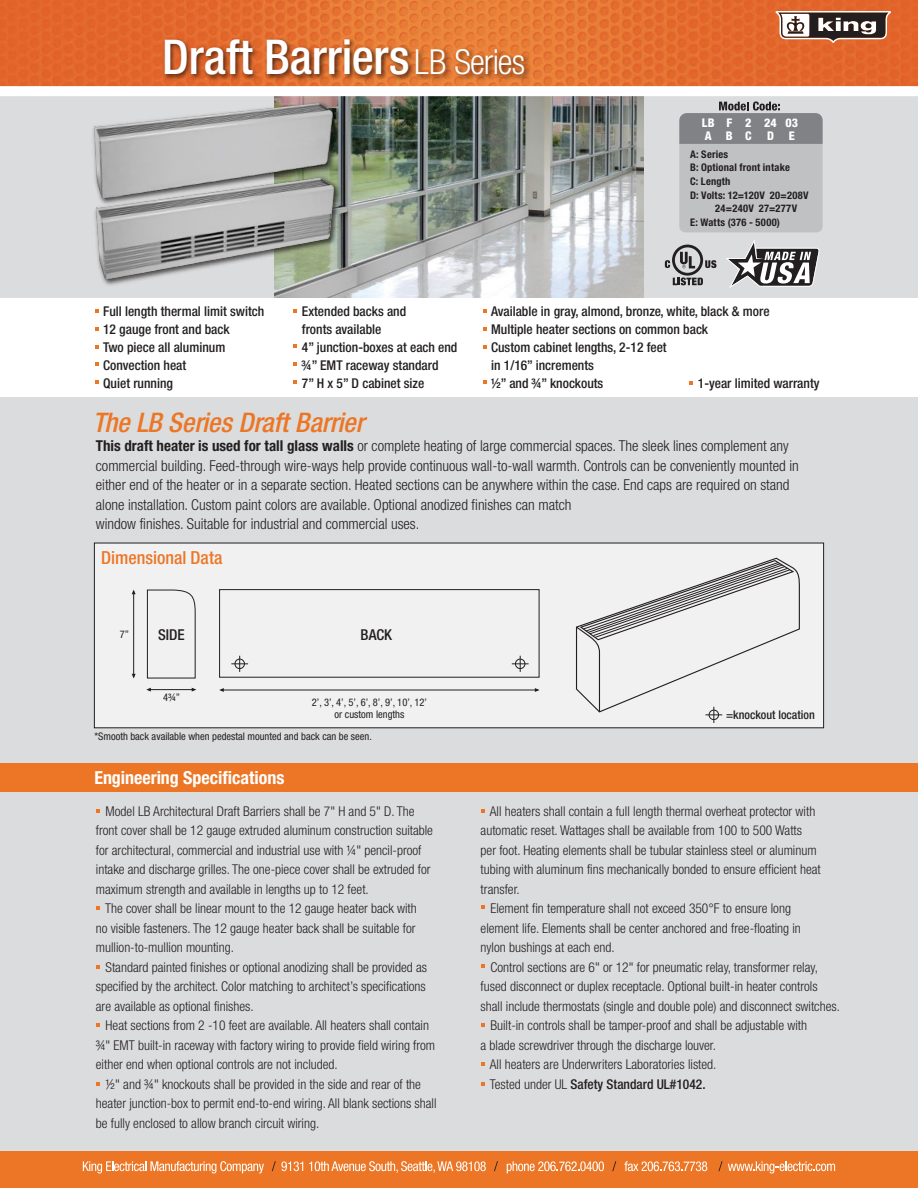
<style>
.page{position:relative;width:918px;height:1188px;background:#dbdcdd}
.page>*{position:absolute;margin:0;border:0;box-sizing:border-box;transform-origin:0 0}
.t1{font:500 condensed 48px "Helvetica Neue LT Std";color:#fff}
.t2{font:italic 500 condensed 27px "Helvetica Neue LT Std";letter-spacing:-.005em;color:#ec7625}
.t3{font:700 condensed 18px "Helvetica Neue LT Std";color:#fff}
.t4{font:500 condensed 18px "Helvetica Neue LT Std";color:#ec7625}
.t5{font:300 condensed 15px/19.5px "Helvetica Neue LT Std";color:#231f20}
.t6{font:500 condensed 15px "Helvetica Neue LT Std";color:#231f20}
.t7{font:300 condensed 13.5px/19.5px "Helvetica Neue LT Std";color:#231f20}
.t8{font:500 condensed 13.5px/18px "Helvetica Neue LT Std";color:#231f20}
.t9{font:500 condensed 12px "Helvetica Neue LT Std";color:#231f20}
.t10{font:800 condensed 12px/13.4px "Helvetica Neue LT Std";color:#fff}
.t11{font:condensed 10.5px/12.6px "Helvetica Neue LT Std";color:#231f20;text-align:center}
.t12{font:700 condensed 10.5px "Helvetica Neue LT Std";letter-spacing:.02em;color:#231f20}
.s1{font-weight:300;font-size:34.5px}
.s2{font-weight:700}
.s3{font-weight:300}
</style>
<div class="page">
<div style="left:0;top:1151px;width:918px;height:37px;background:#ec7625"></div>
<svg style="left:83px;top:1161px;width:181px;height:12px"></svg>
<svg style="left:309px;top:1161px;width:177px;height:12px"></svg>
<svg style="left:507px;top:1161px;width:97px;height:12px"></svg>
<svg style="left:624px;top:1161px;width:83px;height:10px"></svg>
<svg style="left:272px;top:1161px;width:31px;height:10px"></svg>
<svg style="left:494px;top:1161px;width:4px;height:10px"></svg>
<svg style="left:612px;top:1161px;width:4px;height:10px"></svg>
<svg style="left:718px;top:1161px;width:117px;height:12px"></svg>
<svg style="left:0;top:86px;width:918px;height:9px;background:#fefdfc"></svg>
<img style="left:0;top:0;width:918px;height:86px">
<svg style="left:775px;top:11px;width:116px;height:32px;background:#93776b"></svg>
<div style="left:0;top:763px;width:918px;height:29px;background:#ec7625"></div>
<div style="left:94px;top:543px;width:730px;height:185px;background:#f1f1f2"></div>
<svg style="left:665px;top:245px;width:51px;height:40px"></svg>
<svg style="left:96px;top:906px;width:4px;height:4px"></svg>
<svg style="left:96px;top:965px;width:4px;height:3px"></svg>
<svg style="left:96px;top:1082px;width:4px;height:4px"></svg>
<svg style="left:96px;top:1023px;width:4px;height:4px"></svg>
<svg style="left:96px;top:809px;width:4px;height:4px"></svg>
<svg style="left:481px;top:1062px;width:4px;height:4px"></svg>
<svg style="left:481px;top:1082px;width:4px;height:4px"></svg>
<svg style="left:481px;top:964px;width:4px;height:4px"></svg>
<svg style="left:481px;top:1023px;width:4px;height:4px"></svg>
<svg style="left:481px;top:905px;width:4px;height:4px"></svg>
<svg style="left:481px;top:809px;width:4px;height:4px"></svg>
<svg style="left:679px;top:101px;width:144px;height:131px;background:#b1b2b3"></svg>
<hr style="left:133px;top:591px;width:1px;height:86px;background:#231f20">
<hr style="left:148px;top:689px;width:47px;height:1px;background:#231f20">
<svg style="left:147px;top:589px;width:49px;height:90px"></svg>
<div style="left:219px;top:589px;width:320px;height:89px;border:1px solid #231f20"></div>
<hr style="left:221px;top:690px;width:317px;height:1px;background:#231f20">
<svg style="left:219px;top:688px;width:5px;height:4px"></svg>
<img style="left:275px;top:97px;width:368px;height:202px">
<img style="left:93px;top:98px;width:249px;height:74px">
<img style="left:94px;top:103px;width:239px;height:69px">
<img style="left:94px;top:172px;width:249px;height:117px">
<img style="left:96px;top:177px;width:238px;height:103px">
<hr style="left:0;top:95px;width:918px;height:1px;background:#fff">
<div style="left:0;top:299px;width:918px;height:98px;background:#fff"></div>
<svg style="left:726px;top:240px;width:94px;height:48px"></svg>
<svg style="left:293px;top:344px;width:4px;height:4px"></svg>
<svg style="left:293px;top:309px;width:4px;height:4px"></svg>
<svg style="left:293px;top:362px;width:4px;height:4px"></svg>
<svg style="left:293px;top:380px;width:4px;height:4px"></svg>
<svg style="left:96px;top:327px;width:3px;height:4px"></svg>
<svg style="left:96px;top:345px;width:3px;height:4px"></svg>
<svg style="left:96px;top:309px;width:3px;height:4px"></svg>
<svg style="left:96px;top:362px;width:3px;height:4px"></svg>
<svg style="left:96px;top:380px;width:3px;height:4px"></svg>
<svg style="left:483px;top:327px;width:4px;height:4px"></svg>
<svg style="left:483px;top:309px;width:4px;height:4px"></svg>
<svg style="left:483px;top:345px;width:4px;height:4px"></svg>
<svg style="left:483px;top:380px;width:4px;height:4px"></svg>
<svg style="left:690px;top:381px;width:3px;height:4px"></svg>
<svg style="left:576px;top:557px;width:224px;height:166px"></svg>
<svg style="left:512px;top:656px;width:17px;height:16px"></svg>
<svg style="left:231px;top:656px;width:17px;height:16px"></svg>
<img style="left:158px;top:30px;width:376px;height:63px">
<h1 class="t1" style="left:162px;top:28px;width:365px">Draft Barriers<span class="s1">LB Series</span></h1>
<p class="t10" style="left:702px;top:115px;width:14px">LB<br>A</p>
<p class="t10" style="left:726px;top:115px;width:8px">F<br>B</p>
<p class="t10" style="left:745px;top:115px;width:8px">2<br>C</p>
<p class="t12" style="left:690px;top:148px;width:40px">A: Series</p>
<p class="t12" style="left:690px;top:161px;width:101px">B: Optional front intake</p>
<p class="t12" style="left:690px;top:175px;width:42px">C: Length</p>
<p class="t12" style="left:690px;top:188px;width:120px">D: Volts: 12=120V 20=208V</p>
<p class="t12" style="left:715px;top:202px;width:83px">24=240V 27=277V</p>
<p class="t12" style="left:690px;top:215px;width:91px">E: Watts (376 - 5000)</p>
<p class="t10" style="left:764px;top:115px;width:14px">24<br>D</p>
<p class="t10" style="left:785px;top:115px;width:14px">03<br>E</p>
<p class="t8" style="left:103px;top:302px;width:163px">Full length thermal limit switch<br>12 gauge front and back<br>Two piece all aluminum<br>Convection heat<br>Quiet running</p>
<p class="t8" style="left:491px;top:302px;width:280px">Available in gray, almond, bronze, white, black &amp; more Multiple heater sections on common back<br>Custom cabinet lengths, 2-12 feet<br>in 1/16” increments<br>½” and ¾” knockouts</p>
<p class="t8" style="left:302px;top:302px;width:157px">Extended backs and<br>fronts available<br>4” junction-boxes at each end ¾” EMT raceway standard<br>7” H x 5” D cabinet size</p>
<p class="t8" style="left:698px;top:374px;width:123px">1-year limited warranty</p>
<h2 class="t2" style="left:93px;top:407px;width:273px">The LB Series Draft Barrier</h2>
<p class="t5" style="left:96px;top:436px;width:704px"><span class="s2">This draft heater is used for tall glass walls</span> or complete heating of large commercial spaces. The sleek lines complement any commercial building. Feed-through wire-ways help provide continuous wall-to-wall warmth. Controls can be conveniently mounted in either end of the heater or in a separate section. Heated sections can be anywhere within the case. End caps are required on stand alone installation. Custom paint colors are available. Optional anodized finishes can match<br>window finishes. Suitable for industrial and commercial uses.</p>
<h3 class="t4" style="left:101px;top:547px;width:123px">Dimensional Data</h3>
<p class="t11" style="left:120px;top:628px;width:11px">7”</p>
<p class="t6" style="left:158px;top:625px;width:28px">SIDE</p>
<p class="t6" style="left:361px;top:625px;width:33px">BACK</p>
<p class="t11" style="left:163px;top:691px;width:18px">4¾”</p>
<p class="t11" style="left:312px;top:695px;width:117px">2’, 3’, 4’, 5’, 6’, 8’, 9’, 10’, 12’ or custom lengths</p>
<p class="t11" style="left:95px;top:730px;width:279px">*Smooth back available when pedestal mounted and back can be seen.</p>
<h3 class="t3" style="left:94px;top:766px;width:192px">Engineering Specifications</h3>
<p class="t7" style="left:96px;top:801px;width:339px;text-indent:10px">Model LB Architectural Draft Barriers shall be 7" H and 5" D. The front cover shall be 12 gauge extruded aluminum construction suitable for architectural, commercial and industrial use with ¼" pencil-proof intake and discharge grilles. The one-piece cover shall be extruded for maximum strength and available in lengths up to 12 feet.</p>
<p class="t7" style="left:96px;top:899px;width:322px;text-align:justify;text-indent:9px">The cover shall be linear mount to the 12 gauge heater back with no visible fasteners. The 12 gauge heater back shall be suitable for mullion-to-mullion mounting.</p>
<p class="t7" style="left:96px;top:957px;width:333px;text-align:justify;text-indent:10px">Standard painted finishes or optional anodizing shall be provided as specified by the architect. Color matching to architect’s specifications are available as optional finishes.</p>
<p class="t7" style="left:96px;top:1016px;width:341px;text-indent:10px">Heat sections from 2 -10 feet are available. All heaters shall contain ¾" EMT built-in raceway with factory wiring to provide field wiring from either end when optional controls are not included.</p>
<p class="t7" style="left:96px;top:1074px;width:342px;text-indent:10px">½" and ¾" knockouts shall be provided in the side and rear of the heater junction-box to permit end-to-end wiring. All blank sections shall be fully enclosed to allow branch circuit wiring.</p>
<p class="t9" style="left:726px;top:707px;width:90px">=knockout location</p>
<p class="t7" style="left:490px;top:801px;width:327px">All heaters shall contain a full length thermal overheat protector with</p>
<p class="t7" style="left:481px;top:821px;width:323px">automatic reset. Wattages shall be available from 100 to 500 Watts</p>
<p class="t7" style="left:481px;top:840px;width:338px">per foot. Heating elements shall be tubular stainless steel or aluminum</p>
<p class="t7" style="left:481px;top:859px;width:342px">tubing with aluminum fins mechanically bonded to ensure efficient heat</p>
<p class="t7" style="left:481px;top:879px;width:41px">transfer.</p>
<p class="t7" style="left:490px;top:898px;width:302px">Element fin temperature shall not exceed 350°F to ensure long</p>
<p class="t7" style="left:481px;top:918px;width:322px">element life. Elements shall be center anchored and free-floating in</p>
<p class="t7" style="left:481px;top:937px;width:136px">nylon bushings at each end.</p>
<p class="t7" style="left:490px;top:957px;width:329px">Control sections are 6" or 12" for pneumatic relay, transformer relay,</p>
<p class="t7" style="left:481px;top:976px;width:338px">fused disconnect or duplex receptacle. Optional built-in heater controls</p>
<p class="t7" style="left:481px;top:996px;width:361px">shall include thermostats (single and double pole) and disconnect switches.</p>
<p class="t7" style="left:490px;top:1015px;width:318px">Built-in controls shall be tamper-proof and shall be adjustable with</p>
<p class="t7" style="left:481px;top:1035px;width:237px">a blade screwdriver through the discharge louver.</p>
<p class="t7" style="left:490px;top:1054px;width:228px">All heaters are Underwriters Laboratories listed.</p>
<p class="t8" style="left:490px;top:1075px;width:217px"><span class="s3">Tested under UL</span> Safety Standard UL#1042.</p>
</div>
